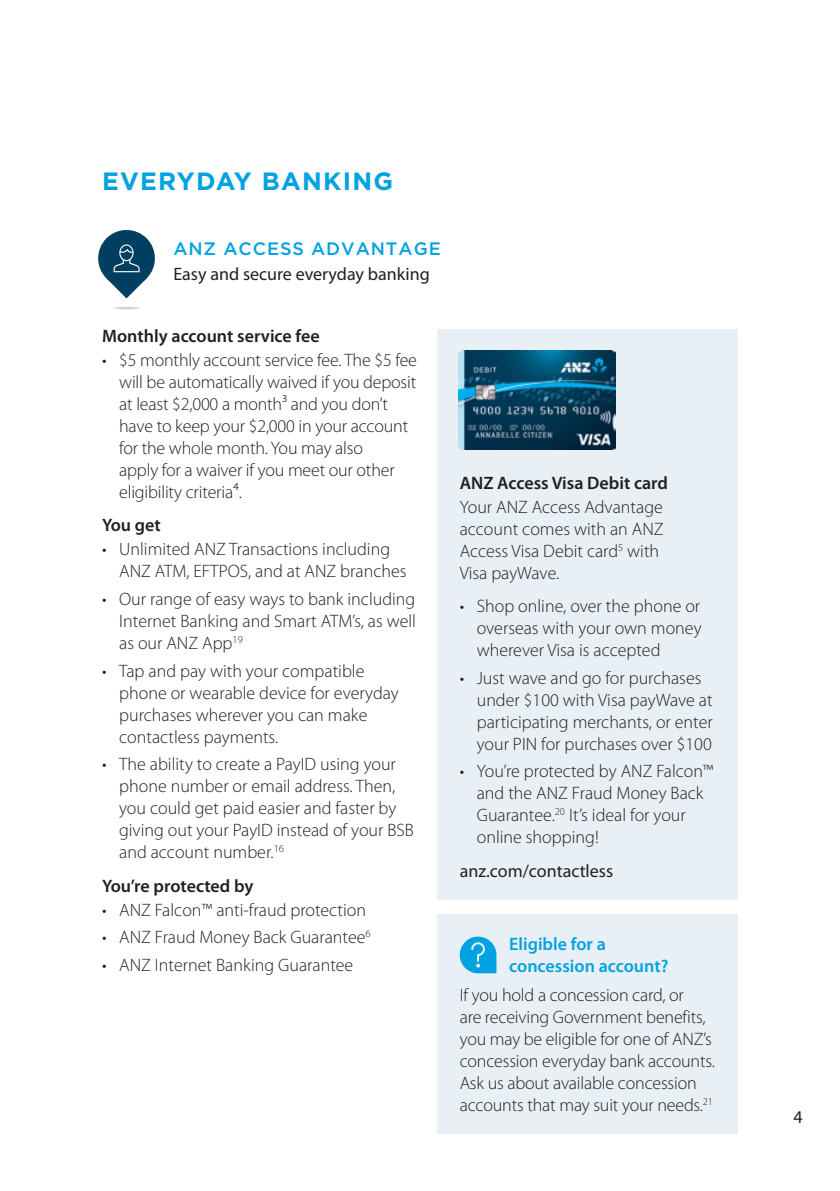
<style>
.page{position:relative;width:840px;height:1191px;background:#fff}
.page>*{position:absolute;margin:0;border:0;box-sizing:border-box;transform-origin:0 0}
.t1{font:700 25px "Gotham";letter-spacing:.05em;color:#00a2e1}
.t2{font:300 18px/22px "Myriad Pro";color:#231f20}
.t3{font:600 18px "Myriad Pro";color:#231f20}
.t4{font:18px "Myriad Pro";color:#231f20}
.t5{font:600 18px/22px "Myriad Pro";color:#00a2e1}
.t6{font:500 18px "Gotham";letter-spacing:.05em;color:#00a2e1}
</style>
<div class="page">
<div style="left:437px;top:329px;width:300px;height:481px;background:#e8f0f5"></div>
<div style="left:437px;top:914px;width:300px;height:220px;background:#e8f0f5"></div>
<div style="left:437px;top:418px;width:300px;height:481px;background:#e8f0f5"></div>
<svg style="left:459px;top:936px;width:37px;height:37px"></svg>
<img style="left:458px;top:350px;width:157px;height:99px">
<svg style="left:112px;top:306px;width:29px;height:4px"></svg>
<svg style="left:98px;top:230px;width:57px;height:68px"></svg>
<h1 class="t1" style="left:102px;top:165px;width:292px">EVERYDAY BANKING</h1>
<p class="t6" style="left:173px;top:238px;width:269px">ANZ ACCESS ADVANTAGE</p>
<p class="t4" style="left:173px;top:263px;width:258px">Easy and secure everyday banking</p>
<p class="t3" style="left:102px;top:324px;width:219px">Monthly account service fee</p>
<p class="t2" style="left:119px;top:349px;width:299px;text-indent:-17px">• $5 monthly account service fee. The $5 fee will be automatically waived if you deposit at least $2,000 a month³ and you don’t have to keep your $2,000 in your account for the whole month. You may also<br>apply for a waiver if you meet our other eligibility criteria⁴.</p>
<p class="t3" style="left:102px;top:514px;width:60px">You get</p>
<p class="t2" style="left:119px;top:538px;width:289px;text-indent:-17px">• Unlimited ANZ Transactions including<br>ANZ ATM, EFTPOS, and at ANZ branches</p>
<p class="t2" style="left:119px;top:588px;width:298px;text-align:justify;text-indent:-17px">• Our range of easy ways to bank including Internet Banking and Smart ATM’s, as well as our ANZ App<sup>19</sup></p>
<p class="t2" style="left:119px;top:660px;width:281px;text-indent:-17px">• Tap and pay with your compatible phone or wearable device for everyday purchases wherever you can make contactless payments.</p>
<p class="t2" style="left:119px;top:753px;width:296px;text-indent:-17px">• The ability to create a PayID using your phone number or email address. Then, you could get paid easier and faster by giving out your PayID instead of your BSB and account number.<sup>16</sup></p>
<p class="t3" style="left:102px;top:874px;width:153px">You’re protected by</p>
<p class="t2" style="left:102px;top:899px;width:265px">• ANZ Falcon™ anti-fraud protection</p>
<p class="t2" style="left:102px;top:926px;width:270px">• ANZ Fraud Money Back Guarantee<sup>6</sup></p>
<p class="t2" style="left:102px;top:954px;width:252px">• ANZ Internet Banking Guarantee</p>
<p class="t3" style="left:459px;top:471px;width:210px">ANZ Access Visa Debit card</p>
<p class="t2" style="left:459px;top:496px;width:205px">Your ANZ Access Advantage account comes with an ANZ<br>Access Visa Debit card<sup>5</sup> with<br>Visa payWave.</p>
<p class="t2" style="left:476px;top:595px;width:226px;text-align:justify;text-indent:-17px">• Shop online, over the phone or overseas with your own money wherever Visa is accepted</p>
<p class="t2" style="left:476px;top:667px;width:237px;text-indent:-17px">• Just wave and go for purchases under $100 with Visa payWave at participating merchants, or enter your PIN for purchases over $100</p>
<p class="t2" style="left:476px;top:760px;width:238px;text-indent:-17px">• You’re protected by ANZ Falcon™ and the ANZ Fraud Money Back<br>Guarantee.<sup>20</sup> It’s ideal for your online shopping!</p>
<p class="t4" style="left:459px;top:859px;width:155px">anz.com/contactless</p>
<p class="t5" style="left:509px;top:932px;width:160px">Eligible for a concession account?</p>
<p class="t2" style="left:459px;top:984px;width:256px">If you hold a concession card, or<br>are receiving Government benefits, you may be eligible for one of ANZ’s concession everyday bank accounts.<br>Ask us about available concession accounts that may suit your needs.<sup>21</sup></p>
<p class="t4" style="left:793px;top:1105px;width:11px">4</p>
</div>
